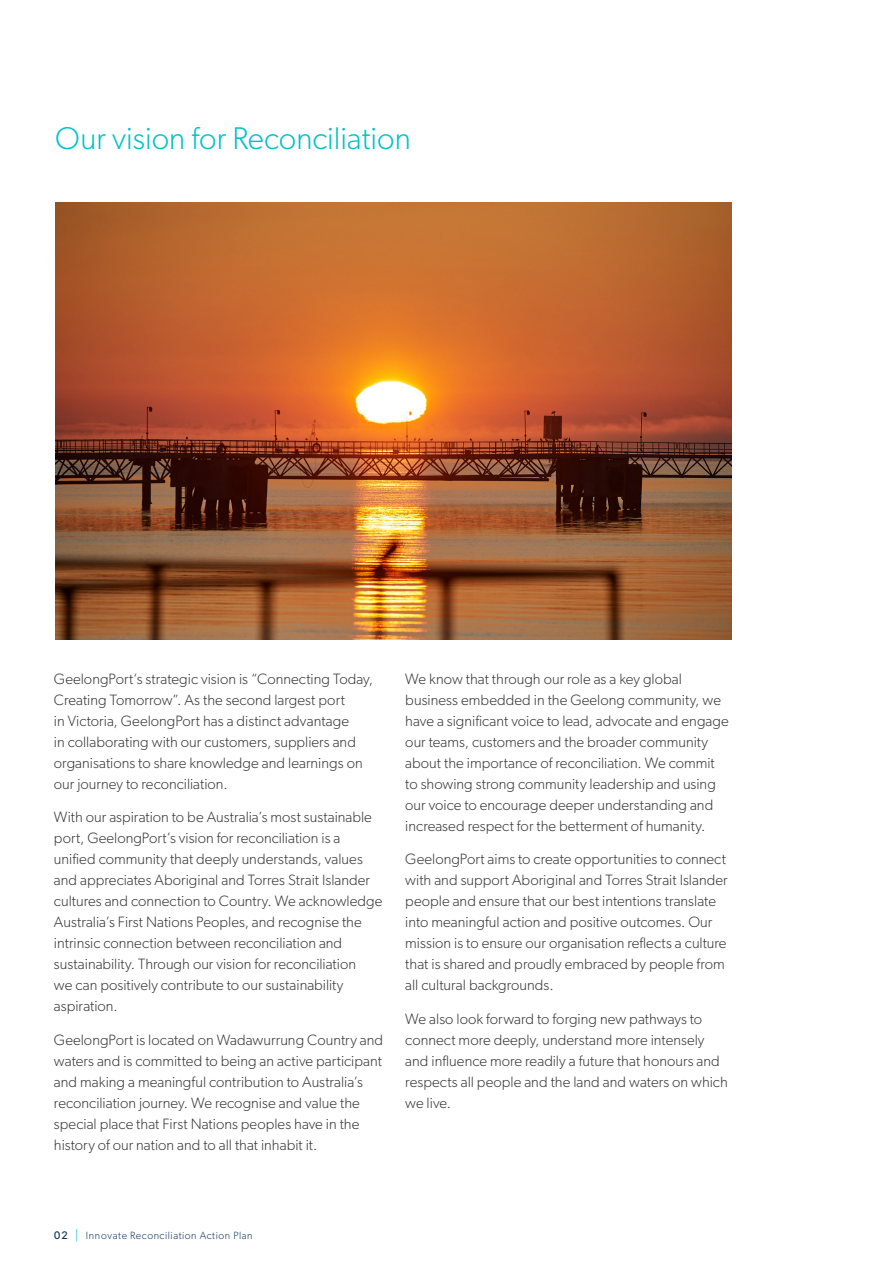
<style>
.page{position:relative;width:893px;height:1263px;background:#fff}
.page>*{position:absolute;margin:0;border:0;box-sizing:border-box;transform-origin:0 0}
.t1{font:300 31.5px "Gibson";color:#00c2c7}
.t2{font:300 15px/21px "Gibson";color:#373535}
.t3{font:300 10.5px "Gibson";letter-spacing:.05em;color:#0f335c}
.s1{font-family:"Inter";font-weight:400}
.s2{font-family:"Inter";font-weight:400;color:#00c2c7}
</style>
<div class="page">
<img style="left:55px;top:202px;width:676px;height:438px">
<h1 class="t1" style="left:55px;top:127px;width:357px">Our vision for Reconciliation</h1>
<p class="t2" style="left:54px;top:670px;width:320px">GeelongPort’s strategic vision is “Connecting Today, Creating Tomorrow”. As the second largest port<br>in Victoria, GeelongPort has a distinct advantage<br>in collaborating with our customers, suppliers and organisations to share knowledge and learnings on our journey to reconciliation.</p>
<p class="t2" style="left:54px;top:808px;width:330px">With our aspiration to be Australia’s most sustainable port, GeelongPort’s vision for reconciliation is a unified community that deeply understands, values and appreciates Aboriginal and Torres Strait Islander cultures and connection to Country. We acknowledge Australia’s First Nations Peoples, and recognise the intrinsic connection between reconciliation and sustainability. Through our vision for reconciliation<br>we can positively contribute to our sustainability aspiration.</p>
<p class="t2" style="left:54px;top:1031px;width:331px">GeelongPort is located on Wadawurrung Country and waters and is committed to being an active participant and making a meaningful contribution to Australia’s reconciliation journey. We recognise and value the special place that First Nations peoples have in the history of our nation and to all that inhabit it.</p>
<p class="t2" style="left:405px;top:670px;width:325px">We know that through our role as a key global business embedded in the Geelong community, we have a significant voice to lead, advocate and engage our teams, customers and the broader community about the importance of reconciliation. We commit to showing strong community leadership and using our voice to encourage deeper understanding and increased respect for the betterment of humanity.</p>
<p class="t2" style="left:405px;top:850px;width:324px">GeelongPort aims to create opportunities to connect with and support Aboriginal and Torres Strait Islander people and ensure that our best intentions translate into meaningful action and positive outcomes. Our mission is to ensure our organisation reflects a culture that is shared and proudly embraced by people from all cultural backgrounds.</p>
<p class="t2" style="left:405px;top:1010px;width:324px">We also look forward to forging new pathways to connect more deeply, understand more intensely and influence more readily a future that honours and respects all people and the land and waters on which we live.</p>
<p class="t3" style="left:54px;top:1231px;width:200px"><span class="s1">02</span> <span class="s2">|</span> Innovate Reconciliation Action Plan</p>
</div>
